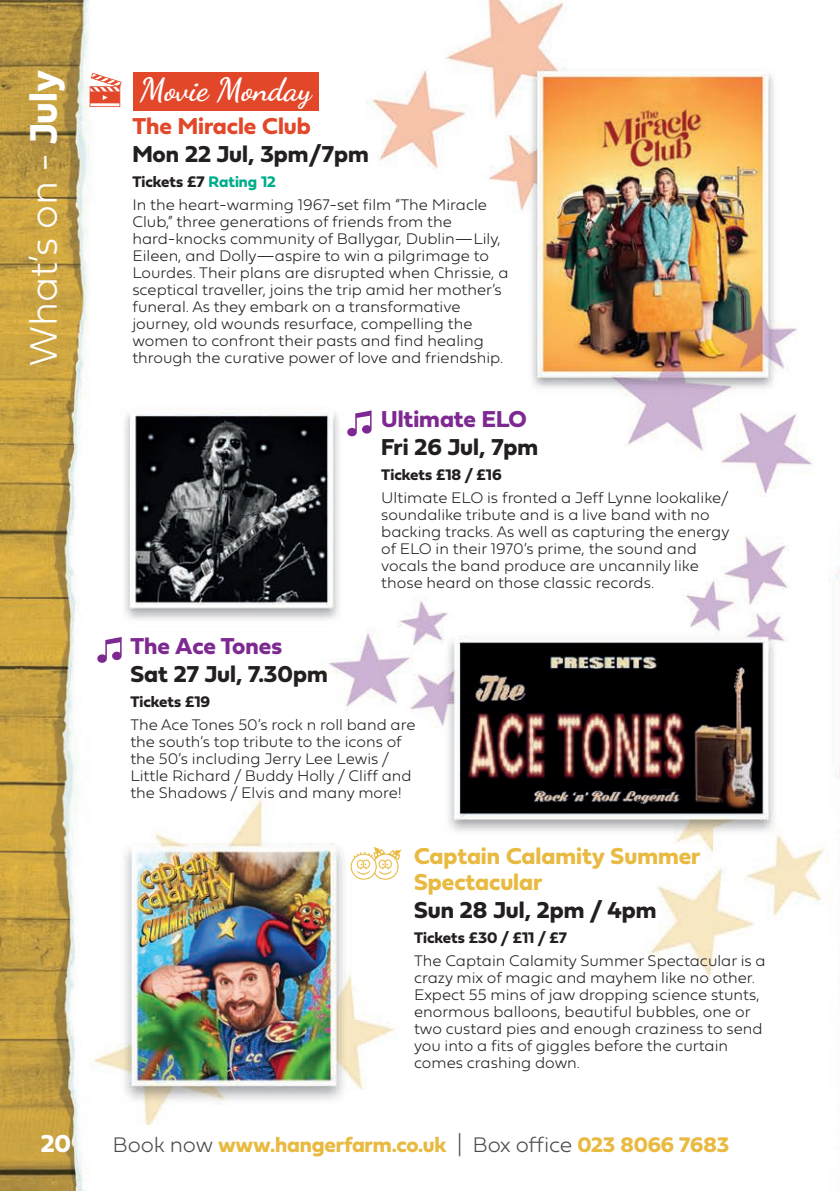
<style>
.page{position:relative;width:840px;height:1191px;background:#fff}
.page>*{position:absolute;margin:0;border:0;box-sizing:border-box;transform-origin:0 0}
.t1{font:100 40px "Fieldwork Geo";letter-spacing:-.005em;color:#fff}
.t2{font:32px "Dancing Script";color:#fff}
.t3{font:25.6px "Fieldwork Geo Bold";color:#fff}
.t4{font:24px "Fieldwork Geo Bold";color:#231f20}
.t5{font:24px/26px "Fieldwork Geo Bold";color:#e9ba41}
.t6{font:24px "Fieldwork Geo Bold";color:#7e2991}
.t7{font:24px "Fieldwork Geo Bold";color:#e3472a}
.t8{font:22px "Fieldwork Geo Bold";letter-spacing:-.005em;color:#e9ba41}
.t9{font:100 16px/17px "Fieldwork Geo";color:#231f20}
.t10{font:16px "Fieldwork Geo Bold";color:#231f20}
.s1{font-family:"Fieldwork Geo Bold";font-weight:400}
.s2{color:#00ad8b}
.s3{font-family:"Fieldwork Geo";font-weight:100;color:#4b4c4d}
</style>
<div class="page">
<img style="left:0;top:0;width:839px;height:1191px">
<svg style="left:96px;top:1123px;width:647px;height:43px"></svg>
<svg style="left:350px;top:846px;width:51px;height:33px"></svg>
<svg style="left:97px;top:637px;width:25px;height:26px"></svg>
<svg style="left:347px;top:410px;width:24px;height:26px"></svg>
<div style="left:133px;top:73px;width:185px;height:38px;background:#e3472a"></div>
<svg style="left:90px;top:73px;width:32px;height:34px"></svg>
<h1 class="t1" style="left:12px;top:365px;width:297px;rotate:-90deg">What’s on - <span class="s1">July</span></h1>
<h2 class="t2" style="left:140px;top:65px;width:173px">Movie Monday</h2>
<h3 class="t7" style="left:132px;top:107px;width:180px">The Miracle Club</h3>
<h3 class="t4" style="left:132px;top:135px;width:238px">Mon 22 Jul, 3pm/7pm</h3>
<p class="t10" style="left:132px;top:169px;width:145px">Tickets £7 <span class="s2">Rating 12</span></p>
<p class="t9" style="left:132px;top:195px;width:377px">In the heart-warming 1967-set film “The Miracle Club,” three generations of friends from the hard-knocks community of Ballygar, Dublin—Lily, Eileen, and Dolly—aspire to win a pilgrimage to Lourdes. Their plans are disrupted when Chrissie, a sceptical traveller, joins the trip amid her mother’s funeral. As they embark on a transformative journey, old wounds resurface, compelling the women to confront their pasts and find healing through the curative power of love and friendship.</p>
<h3 class="t6" style="left:381px;top:400px;width:147px">Ultimate ELO</h3>
<h3 class="t4" style="left:381px;top:428px;width:158px">Fri 26 Jul, 7pm</h3>
<p class="t10" style="left:381px;top:462px;width:122px">Tickets £18 / £16</p>
<p class="t9" style="left:381px;top:488px;width:349px">Ultimate ELO is fronted a Jeff Lynne lookalike/ soundalike tribute and is a live band with no backing tracks. As well as capturing the energy of ELO in their 1970’s prime, the sound and vocals the band produce are uncannily like those heard on those classic records.</p>
<h3 class="t6" style="left:130px;top:627px;width:153px">The Ace Tones</h3>
<h3 class="t4" style="left:130px;top:655px;width:199px">Sat 27 Jul, 7.30pm</h3>
<p class="t10" style="left:130px;top:689px;width:81px">Tickets £19</p>
<p class="t9" style="left:130px;top:715px;width:286px">The Ace Tones 50’s rock n roll band are the south’s top tribute to the icons of the 50’s including Jerry Lee Lewis / Little Richard / Buddy Holly / Cliff and the Shadows / Elvis and many more!</p>
<h3 class="t5" style="left:414px;top:841px;width:288px">Captain Calamity Summer<br>Spectacular</h3>
<h3 class="t4" style="left:414px;top:890px;width:244px">Sun 28 Jul, 2pm / 4pm</h3>
<p class="t10" style="left:414px;top:925px;width:154px">Tickets £30 / £11 / £7</p>
<p class="t9" style="left:414px;top:951px;width:353px">The Captain Calamity Summer Spectacular is a crazy mix of magic and mayhem like no other.<br>Expect 55 mins of jaw dropping science stunts, enormous balloons, beautiful bubbles, one or two custard pies and enough craziness to send you into a fits of giggles before the curtain comes crashing down.</p>
<h3 class="t3" style="left:41px;top:1123px;width:32px">20</h3>
<h3 class="t8" style="left:112px;top:1127px;width:617px"><span class="s3">Book now</span> www.hangerfarm.co.uk <span class="s3">| Box office</span> 023 8066 7683</h3>
</div>
